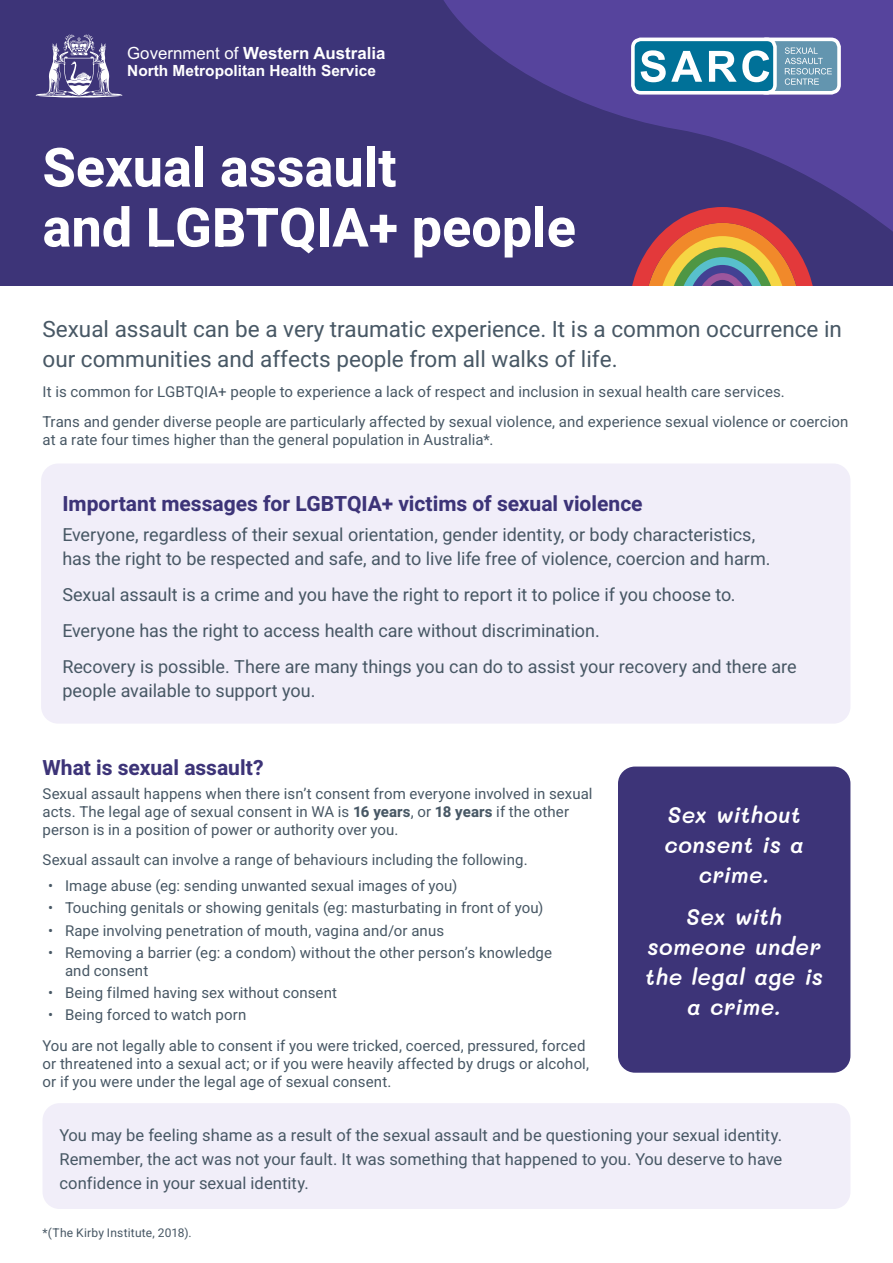
<style>
.page{position:relative;width:893px;height:1263px;background:#fff}
.page>*{position:absolute;margin:0;border:0;box-sizing:border-box;transform-origin:0 0}
.t1{font:700 54px/60px "Heebo";color:#fff}
.t2{font:22.5px/30px "Heebo";color:#485865}
.t3{font:italic 600 22.5px/30px "Mali";letter-spacing:.01em;color:#fff;text-align:center}
.t4{font:700 21px "Heebo";color:#3d3478}
.t5{font:18px/36px "Heebo";color:#485865}
.t6{font:700 16.8px "Arial";color:#fff}
.t7{font:16.5px/24px "Heebo";color:#485865;text-align:justify}
.t8{font:700 15.45px "Arial";color:#fff}
.t9{font:15px/18px "Heebo";letter-spacing:.005em;color:#485865}
.t10{font:12px "Heebo";letter-spacing:.015em;color:#485865}
.s1{font-weight:400}
.s2{font-weight:700}
</style>
<div class="page">
<div style="left:0;top:0;width:893px;height:286px;background:#3d3478"></div>
<svg style="left:443px;top:0;width:450px;height:232px;fill:#56449d"></svg>
<div style="left:758px;top:39px;width:81px;height:54px;background:#6395af;border-radius:8px"></div>
<div style="left:756px;top:38px;width:85px;height:57px;border:4px solid #fff;border-radius:8px"></div>
<div style="left:633px;top:39px;width:142px;height:54px;background:#007198;border-radius:8px"></div>
<div style="left:631px;top:38px;width:146px;height:57px;border:4px solid #fff;border-radius:8px"></div>
<svg style="left:641px;top:50px;width:128px;height:32px"></svg>
<svg style="left:785px;top:47px;width:47px;height:38px"></svg>
<svg style="left:36px;top:34px;width:86px;height:64px"></svg>
<div style="left:41px;top:463px;width:809px;height:261px;background:#f1eef9;border-radius:17px"></div>
<div style="left:618px;top:766px;width:232px;height:307px;background:#3d3478;border-radius:17px"></div>
<div style="left:43px;top:1103px;width:807px;height:106px;background:#f1eef9;border-radius:17px"></div>
<svg style="left:629px;top:207px;width:187px;height:79px"></svg>
<p class="t6" style="left:127px;top:42px;width:260px"><span class="s1">Government of</span> Western Australia</p>
<p class="t8" style="left:127px;top:60px;width:250px">North Metropolitan Health Service</p>
<h1 class="t1" style="left:43px;top:137px;width:535px">Sexual assault<br>and LGBTQIA+ people</h1>
<h2 class="t2" style="left:43px;top:313px;width:801px">Sexual assault can be a very traumatic experience. It is a common occurrence in our communities and affects people from all walks of life.</h2>
<p class="t9" style="left:43px;top:376px;width:807px;line-height:30px">It is common for LGBTQIA+ people to experience a lack of respect and inclusion in sexual health care services.<br>Trans and gender diverse people are particularly affected by sexual violence, and experience sexual violence or coercion</p>
<p class="t9" style="left:43px;top:430px;width:452px">at a rate four times higher than the general population in Australia*.</p>
<h3 class="t4" style="left:62px;top:489px;width:582px">Important messages for LGBTQIA+ victims of sexual violence</h3>
<p class="t5" style="left:62px;top:522px;width:710px;line-height:24px">Everyone, regardless of their sexual orientation, gender identity, or body characteristics, has the right to be respected and safe, and to live life free of violence, coercion and harm.</p>
<p class="t5" style="left:62px;top:576px;width:736px">Sexual assault is a crime and you have the right to report it to police if you choose to.<br>Everyone has the right to access health care without discrimination.<br>Recovery is possible. There are many things you can do to assist your recovery and there are</p>
<p class="t5" style="left:62px;top:672px;width:255px">people available to support you.</p>
<h3 class="t4" style="left:43px;top:753px;width:223px">What is sexual assault?</h3>
<p class="t9" style="left:43px;top:784px;width:552px">Sexual assault happens when there isn’t consent from everyone involved in sexual acts. The legal age of sexual consent in WA is <span class="s2">16 years</span>, or <span class="s2">18 years</span> if the other person is in a position of power or authority over you.</p>
<p class="t9" style="left:43px;top:850px;width:487px">Sexual assault can involve a range of behaviours including the following.</p>
<p class="t9" style="left:48px;top:877px;width:411px">• Image abuse (eg: sending unwanted sexual images of you)</p>
<p class="t9" style="left:48px;top:899px;width:497px">• Touching genitals or showing genitals (eg: masturbating in front of you)</p>
<p class="t9" style="left:48px;top:921px;width:398px">• Rape involving penetration of mouth, vagina and/or anus</p>
<p class="t9" style="left:65px;top:943px;width:489px;text-indent:-17px">• Removing a barrier (eg: a condom) without the other person’s knowledge and consent</p>
<p class="t9" style="left:48px;top:984px;width:291px">• Being filmed having sex without consent</p>
<p class="t9" style="left:43px;top:1000px;width:544px;line-height:30.3px;text-indent:5px">• Being forced to watch porn<br>You are not legally able to consent if you were tricked, coerced, pressured, forced</p>
<p class="t9" style="left:43px;top:1054px;width:548px">or threatened into a sexual act; or if you were heavily affected by drugs or alcohol, or if you were under the legal age of sexual consent.</p>
<h2 class="t3" style="left:664px;top:800px;width:141px">Sex without consent is a crime.</h2>
<h2 class="t3" style="left:645px;top:902px;width:179px">Sex with someone under the legal age is a crime.</h2>
<p class="t7" style="left:60px;top:1123px;width:724px">You may be feeling shame as a result of the sexual assault and be questioning your sexual identity.<br>Remember, the act was not your fault. It was something that happened to you. You deserve to have confidence in your sexual identity.</p>
<p class="t10" style="left:43px;top:1224px;width:151px">*(The Kirby Institute, 2018).</p>
</div>
